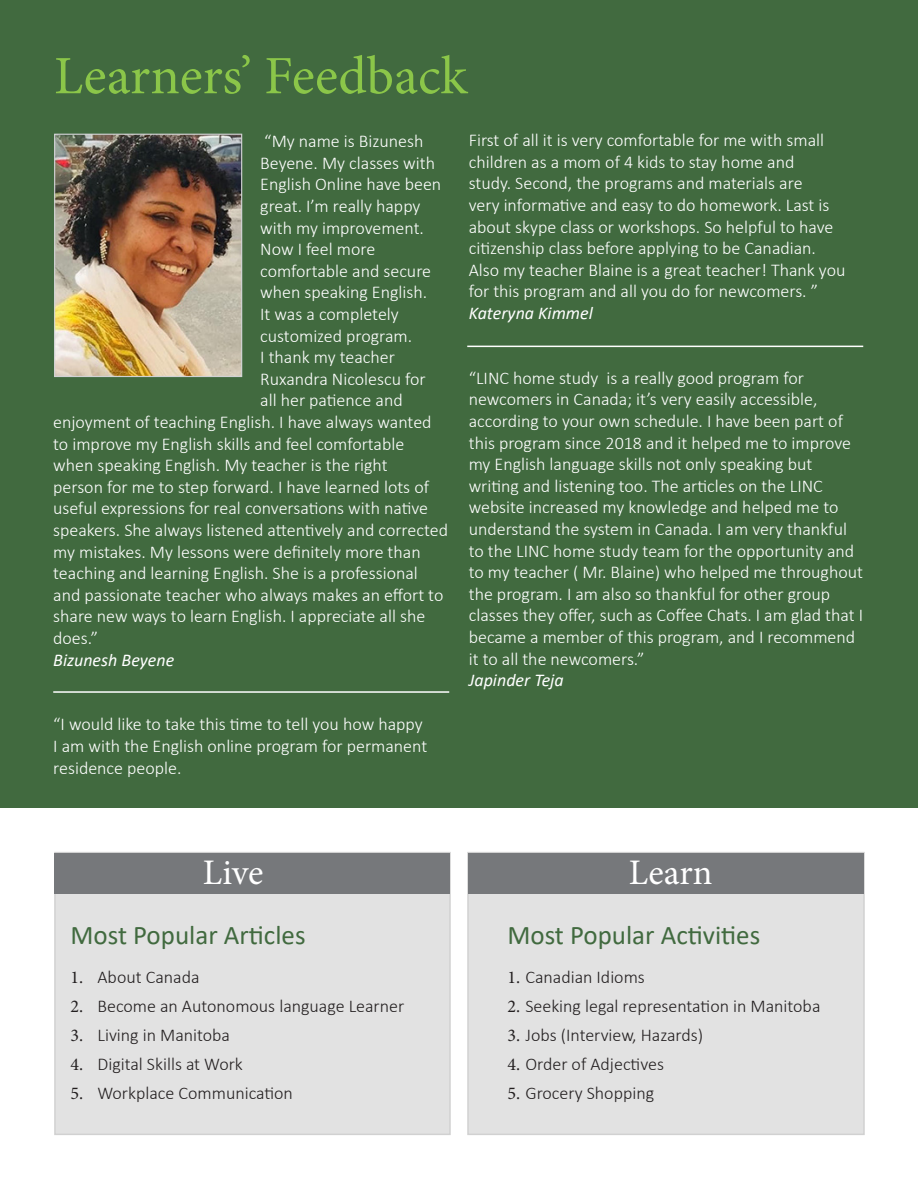
<style>
.page{position:relative;width:918px;height:1188px;background:#fff}
.page>*{position:absolute;margin:0;border:0;box-sizing:border-box;transform-origin:0 0}
.t1{font:54px "Minion Pro";color:#8bc649}
.t2{font:36px "Minion Pro";letter-spacing:.005em;color:#fff}
.t3{font:27px "Calibri";color:#416a3f}
.t4{font:300 18px/21.6px "Calibri";color:#fff}
.t5{font:300 18px "Calibri";color:#231f20}
.t6{font:italic 18px "Calibri";color:#fff}
.s1{font-family:"Minion Pro";font-weight:400}
</style>
<div class="page">
<div style="left:0;top:0;width:918px;height:808px;background:#416a3f"></div>
<img style="left:56px;top:136px;width:184px;height:239px">
<div style="left:54px;top:134px;width:188px;height:243px;border:1px solid #d1d2d4"></div>
<hr style="left:53px;top:691px;width:396px;height:2px;background:#fff">
<hr style="left:467px;top:346px;width:396px;height:1px;background:#fff">
<div style="left:54px;top:852px;width:397px;height:283px;background:#e2e2e2;border:2px solid #d1d1d1"></div>
<div style="left:467px;top:852px;width:398px;height:283px;background:#e2e2e2;border:2px solid #d1d1d1"></div>
<div style="left:468px;top:853px;width:396px;height:41px;background:#76787b"></div>
<div style="left:55px;top:853px;width:395px;height:41px;background:#76787b"></div>
<p class="t1" style="left:54px;top:40px;width:415px">Learners’ Feedback</p>
<p class="t4" style="left:264px;top:130px;width:161px">“My name is Bizunesh</p>
<p class="t4" style="left:260px;top:152px;width:176px">Beyene. My classes with</p>
<p class="t4" style="left:260px;top:173px;width:183px">English Online have been</p>
<p class="t4" style="left:260px;top:195px;width:162px">great. I’m really happy</p>
<p class="t4" style="left:260px;top:217px;width:165px">with my improvement.</p>
<p class="t4" style="left:260px;top:238px;width:117px">Now I feel more</p>
<p class="t4" style="left:260px;top:260px;width:172px">comfortable and secure</p>
<p class="t4" style="left:260px;top:281px;width:169px">when speaking English.</p>
<p class="t4" style="left:260px;top:303px;width:140px">It was a completely</p>
<p class="t4" style="left:260px;top:325px;width:154px">customized program.</p>
<p class="t4" style="left:260px;top:346px;width:136px">I thank my teacher</p>
<p class="t4" style="left:260px;top:368px;width:167px">Ruxandra Nicolescu for</p>
<p class="t4" style="left:260px;top:389px;width:144px">all her patience and</p>
<p class="t4" style="left:53px;top:411px;width:380px">enjoyment of teaching English. I have always wanted</p>
<p class="t4" style="left:53px;top:433px;width:353px">to improve my English skills and feel comfortable</p>
<p class="t4" style="left:53px;top:454px;width:336px">when speaking English. My teacher is the right</p>
<p class="t4" style="left:53px;top:476px;width:377px">person for me to step forward. I have learned lots of</p>
<p class="t4" style="left:53px;top:497px;width:376px">useful expressions for real conversations with native</p>
<p class="t4" style="left:53px;top:519px;width:396px">speakers. She always listened attentively and corrected</p>
<p class="t4" style="left:53px;top:541px;width:369px">my mistakes. My lessons were definitely more than</p>
<p class="t4" style="left:53px;top:562px;width:366px">teaching and learning English. She is a professional</p>
<p class="t4" style="left:53px;top:584px;width:392px">and passionate teacher who always makes an effort to</p>
<p class="t4" style="left:53px;top:605px;width:374px">share new ways to learn English. I appreciate all she</p>
<p class="t4" style="left:53px;top:627px;width:47px">does.”</p>
<p class="t6" style="left:53px;top:647px;width:123px">Bizunesh Beyene</p>
<p class="t4" style="left:53px;top:713px;width:376px">“I would like to take this time to tell you how happy<br>I am with the English online program for permanent residence people.</p>
<p class="t4" style="left:469px;top:129px;width:366px">First of all it is very comfortable for me with small children as a mom of 4 kids to stay home and study. Second, the programs and materials are very informative and easy to do homework. Last is about skype class or workshops. So helpful to have citizenship class before applying to be Canadian.</p>
<p class="t4" style="left:469px;top:259px;width:378px">Also my teacher Blaine is a great teacher! Thank you for this program and all you do for newcomers. ”</p>
<p class="t6" style="left:469px;top:301px;width:126px">Kateryna Kimmel</p>
<p class="t4" style="left:469px;top:367px;width:396px">“LINC home study is a really good program for newcomers in Canada; it’s very easily accessible, according to your own schedule. I have been part of this program since 2018 and it helped me to improve my English language skills not only speaking but writing and listening too. The articles on the LINC website increased my knowledge and helped me to understand the system in Canada. I am very thankful to the LINC home study team for the opportunity and to my teacher ( Mr. Blaine) who helped me throughout the program. I am also so thankful for other group classes they offer, such as Coffee Chats. I am glad that I became a member of this program, and I recommend it to all the newcomers.”</p>
<p class="t6" style="left:469px;top:668px;width:97px">Japinder Teja</p>
<p class="t2" style="left:203px;top:849px;width:62px">Live</p>
<p class="t2" style="left:629px;top:849px;width:85px">Learn</p>
<p class="t3" style="left:71px;top:916px;width:237px">Most Popular Articles</p>
<p class="t3" style="left:507px;top:916px;width:254px">Most Popular Activities</p>
<p class="t5" style="left:71px;top:966px;width:131px"><span class="s1">1.</span> About Canada</p>
<p class="t5" style="left:71px;top:995px;width:335px"><span class="s1">2.</span> Become an Autonomous language Learner</p>
<p class="t5" style="left:71px;top:1024px;width:161px"><span class="s1">3.</span> Living in Manitoba</p>
<p class="t5" style="left:71px;top:1053px;width:174px"><span class="s1">4.</span> Digital Skills at Work</p>
<p class="t5" style="left:71px;top:1082px;width:224px"><span class="s1">5.</span> Workplace Communication</p>
<p class="t5" style="left:507px;top:966px;width:139px"><span class="s1">1.</span> Canadian Idioms</p>
<p class="t5" style="left:507px;top:995px;width:315px"><span class="s1">2.</span> Seeking legal representation in Manitoba</p>
<p class="t5" style="left:507px;top:1024px;width:197px"><span class="s1">3.</span> Jobs (Interview, Hazards)</p>
<p class="t5" style="left:507px;top:1053px;width:158px"><span class="s1">4.</span> Order of Adjectives</p>
<p class="t5" style="left:507px;top:1082px;width:148px"><span class="s1">5.</span> Grocery Shopping</p>
</div>
